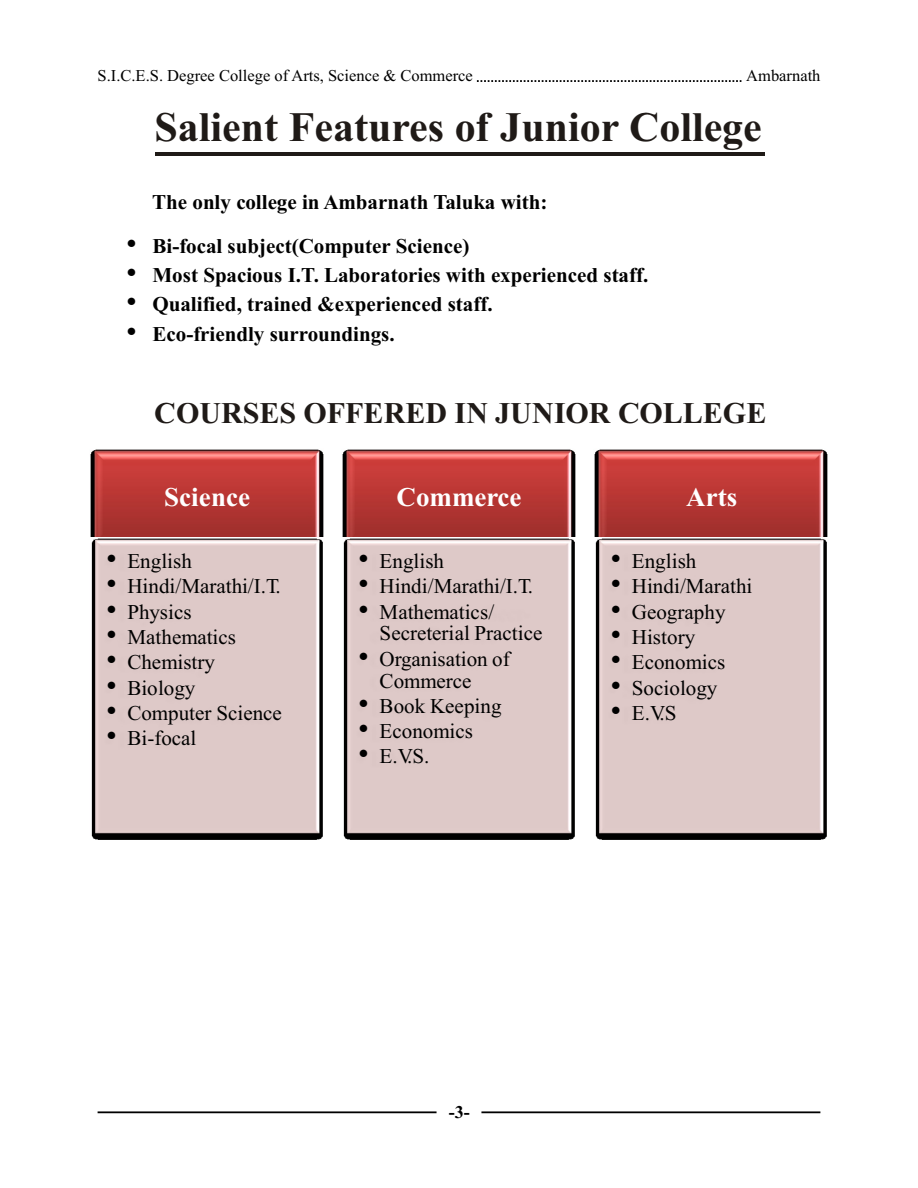
<style>
.page{position:relative;width:918px;height:1188px;background:#fff}
.page>*{position:absolute;margin:0;border:0;box-sizing:border-box;transform-origin:0 0}
.t1{font:700 42px "Times New Roman";color:#1f1a17}
.t2{font:700 30px "Times New Roman";color:#1f1a17}
.t3{font:700 27px "Times New Roman";color:#fff}
.t4{font:21px/21.8px "Times New Roman";color:#000}
.t5{font:700 21px "Times New Roman";color:#000}
.t6{font:700 18px "Times New Roman";color:#000}
.t7{font:16.5px "Times New Roman";color:#000}
.s1{font-family:"Ebrima";font-weight:400;font-size:30px}
.s2{font-family:"Ebrima";font-size:30px}
</style>
<div class="page">
<svg style="left:477px;top:80px;width:264px;height:2px"></svg>
<hr style="left:98px;top:1111px;width:339px;height:2px;background:#000">
<hr style="left:481px;top:1111px;width:339px;height:2px;background:#000">
<hr style="left:156px;top:152px;width:609px;height:4px;background:#1f1a17">
<img style="left:90px;top:449px;width:234px;height:88px">
<img style="left:91px;top:538px;width:232px;height:302px">
<img style="left:342px;top:449px;width:234px;height:88px">
<img style="left:343px;top:538px;width:232px;height:302px">
<img style="left:594px;top:449px;width:234px;height:88px">
<img style="left:595px;top:538px;width:232px;height:302px">
<p class="t7" style="left:98px;top:69px;width:377px">S.I.C.E.S. Degree College of Arts, Science &amp; Commerce</p>
<p class="t7" style="left:746px;top:69px;width:76px">Ambarnath</p>
<h1 class="t1" style="left:155px;top:113px;width:609px">Salient Features of Junior College</h1>
<p class="t5" style="left:152px;top:194px;width:397px">The only college in Ambarnath Taluka with:</p>
<p class="t5" style="left:125px;top:239px;width:346px"><span class="s1">•</span> Bi-focal subject(Computer Science)</p>
<p class="t5" style="left:125px;top:268px;width:524px"><span class="s1">•</span> Most Spacious I.T. Laboratories with experienced staff.</p>
<p class="t5" style="left:125px;top:297px;width:369px"><span class="s1">•</span> Qualified, trained &amp;experienced staff.</p>
<p class="t5" style="left:125px;top:327px;width:271px"><span class="s1">•</span> Eco-friendly surroundings.</p>
<h2 class="t2" style="left:154px;top:402px;width:614px">COURSES OFFERED IN JUNIOR COLLEGE</h2>
<p class="t3" style="left:164px;top:488px;width:87px">Science</p>
<p class="t4" style="left:105px;top:552px;width:88px"><span class="s2">•</span> English</p>
<p class="t4" style="left:105px;top:577px;width:177px"><span class="s2">•</span> Hindi/Marathi/I.T.</p>
<p class="t4" style="left:105px;top:603px;width:88px"><span class="s2">•</span> Physics</p>
<p class="t4" style="left:105px;top:628px;width:132px"><span class="s2">•</span> Mathematics</p>
<p class="t4" style="left:105px;top:653px;width:111px"><span class="s2">•</span> Chemistry</p>
<p class="t4" style="left:105px;top:679px;width:92px"><span class="s2">•</span> Biology</p>
<p class="t4" style="left:105px;top:704px;width:178px"><span class="s2">•</span> Computer Science</p>
<p class="t4" style="left:105px;top:730px;width:93px"><span class="s2">•</span> Bi-focal</p>
<p class="t3" style="left:397px;top:488px;width:126px">Commerce</p>
<p class="t4" style="left:358px;top:552px;width:88px"><span class="s2">•</span> English</p>
<p class="t4" style="left:358px;top:577px;width:177px"><span class="s2">•</span> Hindi/Marathi/I.T.</p>
<p class="t4" style="left:380px;top:603px;width:164px;text-indent:-22px"><span class="s2">•</span> Mathematics/<br>Secreterial Practice</p>
<p class="t4" style="left:380px;top:650px;width:132px;text-indent:-22px"><span class="s2">•</span> Organisation of<br>Commerce</p>
<p class="t4" style="left:358px;top:697px;width:146px"><span class="s2">•</span> Book Keeping</p>
<p class="t4" style="left:358px;top:722px;width:117px"><span class="s2">•</span> Economics</p>
<p class="t4" style="left:358px;top:748px;width:73px"><span class="s2">•</span> E.V.S.</p>
<p class="t3" style="left:686px;top:488px;width:52px">Arts</p>
<p class="t4" style="left:610px;top:552px;width:88px"><span class="s2">•</span> English</p>
<p class="t4" style="left:610px;top:577px;width:144px"><span class="s2">•</span> Hindi/Marathi</p>
<p class="t4" style="left:610px;top:603px;width:117px"><span class="s2">•</span> Geography</p>
<p class="t4" style="left:610px;top:628px;width:87px"><span class="s2">•</span> History</p>
<p class="t4" style="left:610px;top:653px;width:117px"><span class="s2">•</span> Economics</p>
<p class="t4" style="left:610px;top:679px;width:109px"><span class="s2">•</span> Sociology</p>
<p class="t4" style="left:610px;top:704px;width:68px"><span class="s2">•</span> E.V.S</p>
<p class="t6" style="left:449px;top:1106px;width:22px">-3-</p>
</div>
